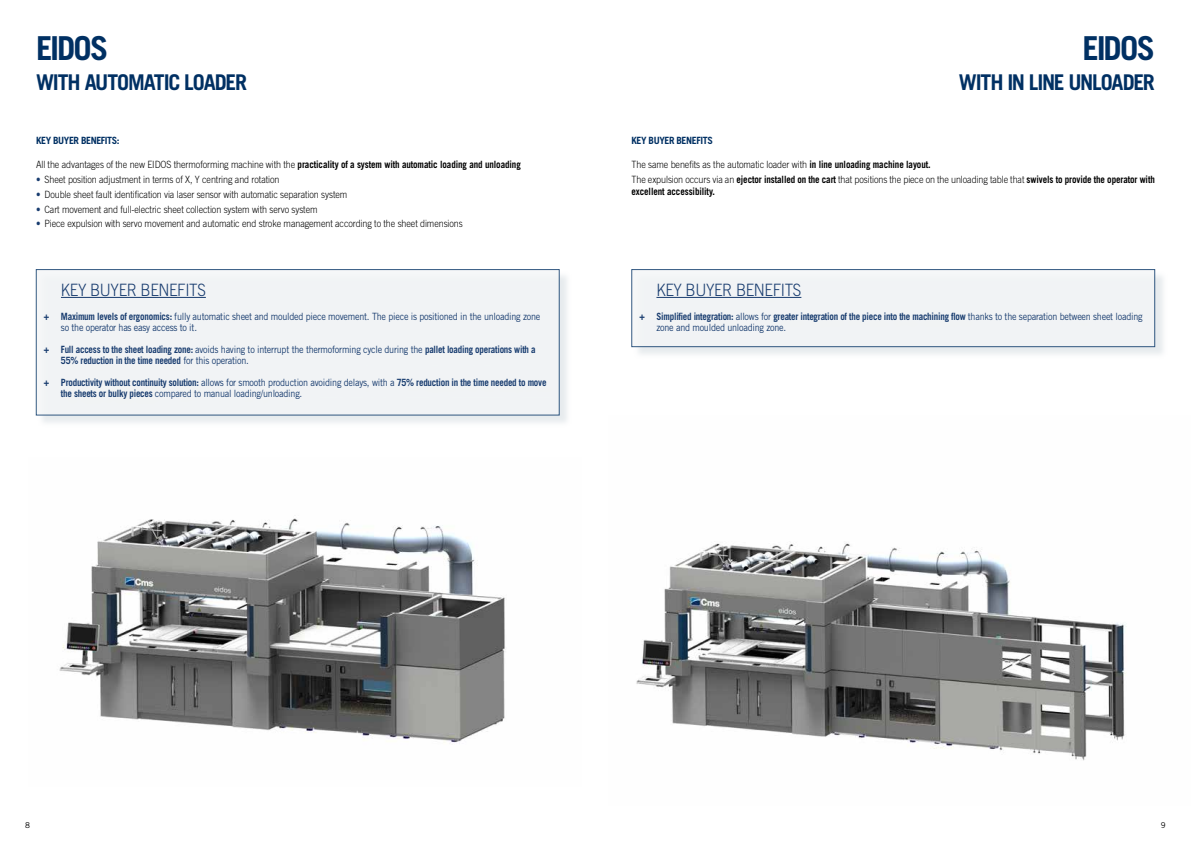
<style>
.page{position:relative;width:1191px;height:842px;background:#fff}
.page>*{position:absolute;margin:0;border:0;box-sizing:border-box;transform-origin:0 0}
.t1{font:700 33px "Trade Gothic LT Std";letter-spacing:-.065em;color:#003063}
.t2{font:700 21.7px "Trade Gothic LT Std";letter-spacing:-.05em;color:#003063}
.t3{font:300 17px "Trade Gothic LT Std";letter-spacing:-.025em;color:#183c6f;scale:.9 1}
.t4{font:300 10px/14.8px "Trade Gothic LT Std";letter-spacing:-.01em;color:#000;scale:.9 1}
.t5{font:700 10px/11px "Trade Gothic LT Std";letter-spacing:-.025em;color:#183c6f;scale:.9 1}
.t6{font:10px/11px "Trade Gothic LT Std";letter-spacing:-.025em;color:#183c6f;scale:.9 1}
.t7{font:700 10px "Trade Gothic LT Std";letter-spacing:-.04em;color:#003063}
.t8{font:700 10px "Trade Gothic LT Std";letter-spacing:-.01em;color:#000;scale:.9 1}
.t9{font:8px "Trade Gothic LT Std";color:#000}
.s1{font-weight:700}
.s2{color:#183c6f}
.s3{font-weight:400}
</style>
<div class="page">
<div style="left:38px;top:271px;width:534px;height:157px;background:#d8dfe3;opacity:.75"></div>
<div style="left:36px;top:269px;width:523px;height:146px;background:#f4f6f7"></div>
<hr style="left:61px;top:297px;width:145px;height:1px;background:#183c6f">
<div style="left:633px;top:271px;width:534px;height:88px;background:#d8dfe3;opacity:.75"></div>
<div style="left:631px;top:269px;width:524px;height:78px;background:#f4f6f7"></div>
<hr style="left:656px;top:297px;width:145px;height:1px;background:#183c6f">
<img style="left:59px;top:518px;width:447px;height:225px">
<img style="left:636px;top:543px;width:490px;height:218px">
<h1 class="t1" style="left:36px;top:28px;width:74px">EIDOS</h1>
<h2 class="t2" style="left:36px;top:69px;width:213px">WITH AUTOMATIC LOADER</h2>
<p class="t7" style="left:36px;top:134px;width:85px">KEY BUYER BENEFITS:</p>
<p class="t4" style="left:36px;top:157px;width:540px">All the advantages of the new EIDOS thermoforming machine with the <span class="s1">practicality of a system with automatic loading and unloading</span></p>
<p class="t4" style="left:36px;top:172px;width:272px"><span class="s2">•</span> Sheet position adjustment in terms of X, Y centring and rotation</p>
<p class="t4" style="left:36px;top:187px;width:347px"><span class="s2">•</span> Double sheet fault identification via laser sensor with automatic separation system</p>
<p class="t4" style="left:36px;top:201px;width:314px"><span class="s2">•</span> Cart movement and full-electric sheet collection system with servo system</p>
<p class="t4" style="left:36px;top:216px;width:476px"><span class="s2">•</span> Piece expulsion with servo movement and automatic end stroke management according to the sheet dimensions</p>
<h3 class="t3" style="left:61px;top:280px;width:162px">KEY BUYER BENEFITS</h3>
<p class="t6" style="left:61px;top:310px;width:534px;text-indent:-17px"><span class="s1">+ Maximum levels of ergonomics:</span> fully automatic sheet and moulded piece movement. The piece is positioned in the unloading zone so the operator has easy access to it.</p>
<p class="t5" style="left:61px;top:343px;width:529px;text-indent:-17px">+ Full access to the sheet loading zone: <span class="s3">avoids having to interrupt the thermoforming cycle during the</span> pallet loading operations with a<br>55% reduction in the time needed <span class="s3">for this operation.</span></p>
<p class="t5" style="left:61px;top:376px;width:541px;text-indent:-17px">+ Productivity without continuity solution: <span class="s3">allows for smooth production avoiding delays, with a</span> 75% reduction in the time needed to move the sheets or bulky pieces <span class="s3">compared to manual loading/unloading.</span></p>
<h1 class="t1" style="left:1082px;top:28px;width:74px">EIDOS</h1>
<h2 class="t2" style="left:958px;top:69px;width:198px">WITH IN LINE UNLOADER</h2>
<p class="t7" style="left:631px;top:134px;width:83px">KEY BUYER BENEFITS</p>
<p class="t4" style="left:631px;top:157px;width:583px">The same benefits as the automatic loader with <span class="s1">in line unloading machine layout.<br></span>The expulsion occurs via an <span class="s1">ejector installed on the cart</span> that positions the piece on the unloading table that <span class="s1">swivels to provide the operator with</span></p>
<p class="t8" style="left:631px;top:185px;width:94px">excellent accessibility.</p>
<h3 class="t3" style="left:656px;top:280px;width:162px">KEY BUYER BENEFITS</h3>
<p class="t6" style="left:656px;top:310px;width:542px;text-indent:-17px"><span class="s1">+ Simplified integration:</span> allows for <span class="s1">greater integration of the piece into the machining flow</span> thanks to the separation between sheet loading zone and moulded unloading zone.</p>
<p class="t9" style="left:25px;top:820px;width:6px">8</p>
<p class="t9" style="left:1160px;top:820px;width:6px">9</p>
</div>
